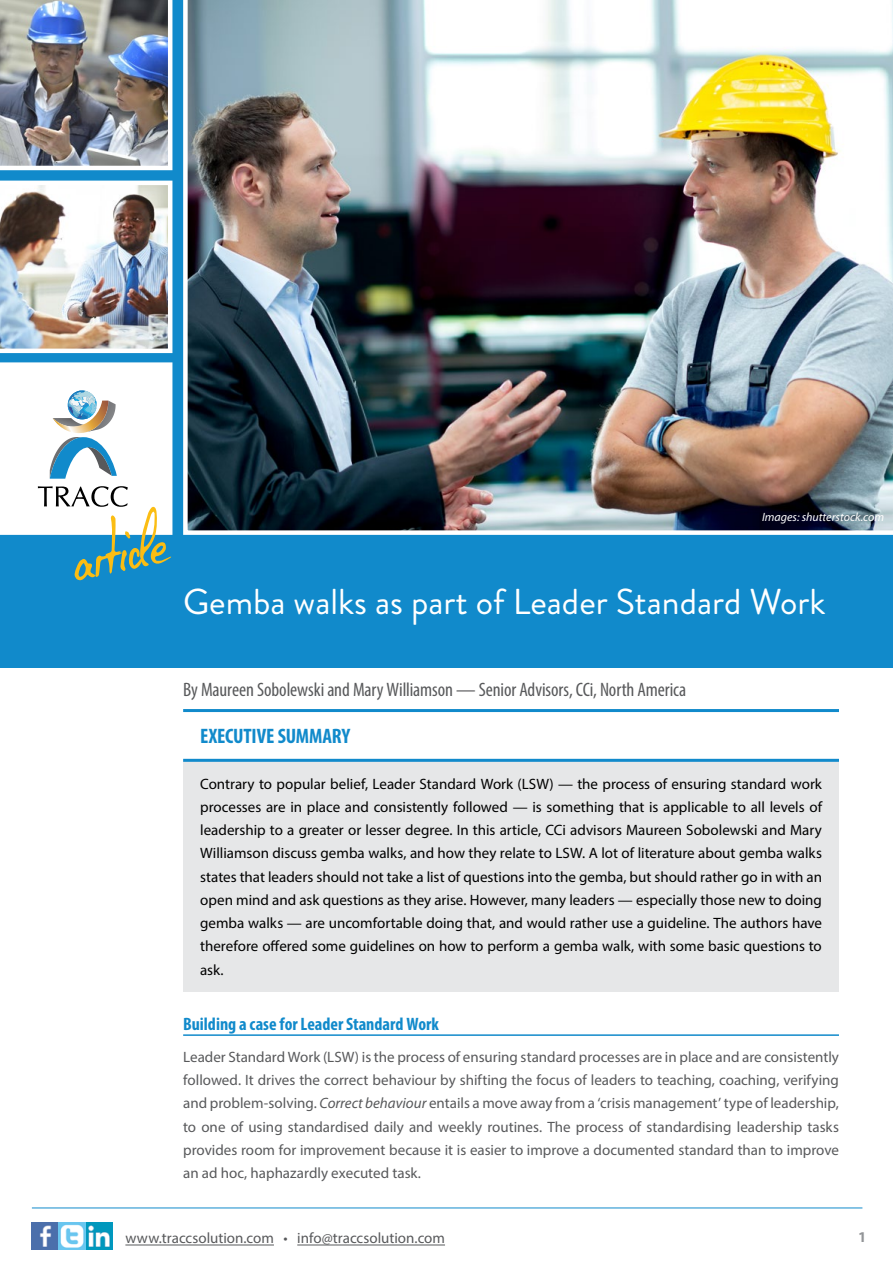
<style>
.page{position:relative;width:893px;height:1263px;background:#fff}
.page>*{position:absolute;margin:0;border:0;box-sizing:border-box;transform-origin:0 0}
.t1{font:84px "tudy 1311";color:#fbbd13}
.t2{font:36px "Brandon Grotesque";color:#fff}
.t3{font:700 condensed 21px "Myriad Pro";letter-spacing:-.005em;color:#118acb}
.t4{font:condensed 19.5px "Myriad Pro";letter-spacing:-.005em;color:#58595b}
.t5{font:700 condensed 18px "Myriad Pro";color:#118acb}
.t6{font:15px/23.2px "Myriad Pro";color:#000;text-align:justify}
.t7{font:15px/23.2px "Myriad Pro";color:#58595b;text-align:justify}
.t8{font:700 15px "Myriad Pro";color:#939598}
.t9{font:italic 12px "Myriad Pro";color:#fff}
.s1{font-style:italic}
</style>
<div class="page">
<hr style="left:125px;top:1244px;width:149px;height:1px;background:#58595b">
<hr style="left:297px;top:1244px;width:148px;height:1px;background:#58595b">
<img style="left:32px;top:1222px;width:81px;height:27px">
<hr style="left:32px;top:1207px;width:830px;height:1px;background:#118acb">
<div style="left:0;top:0;width:893px;height:668px;background:#118acb"></div>
<img style="left:183px;top:0;width:710px;height:535px">
<svg style="left:0;top:362px;width:172px;height:173px;background:#ebf0f2"></svg>
<img style="left:0;top:181px;width:172px;height:172px">
<hr style="left:183px;top:1034px;width:656px;height:2px;background:#118acb">
<div style="left:183px;top:760px;width:656px;height:231px;background:#e6e7e8"></div>
<hr style="left:183px;top:709px;width:656px;height:3px;background:#118acb">
<hr style="left:183px;top:759px;width:656px;height:3px;background:#118acb">
<img style="left:0;top:0;width:172px;height:170px">
<h1 class="t1" style="left:59px;top:503px;width:97px;rotate:-12deg">article</h1>
<p class="t9" style="left:762px;top:510px;width:124px">Images: shutterstock.com</p>
<h2 class="t2" style="left:183px;top:577px;width:644px">Gemba walks as part of Leader Standard Work</h2>
<h3 class="t4" style="left:183px;top:678px;width:505px">By Maureen Sobolewski and Mary Williamson — Senior Advisors, CCi, North America</h3>
<h3 class="t3" style="left:200px;top:723px;width:151px">EXECUTIVE SUMMARY</h3>
<p class="t6" style="left:200px;top:772px;width:623px">Contrary to popular belief, Leader Standard Work (LSW) — the process of ensuring standard work processes are in place and consistently followed — is something that is applicable to all levels of leadership to a greater or lesser degree. In this article, CCi advisors Maureen Sobolewski and Mary Williamson discuss gemba walks, and how they relate to LSW. A lot of literature about gemba walks states that leaders should not take a list of questions into the gemba, but should rather go in with an open mind and ask questions as they arise. However, many leaders — especially those new to doing gemba walks — are uncomfortable doing that, and would rather use a guideline. The authors have therefore offered some guidelines on how to perform a gemba walk, with some basic questions to ask.</p>
<p class="t5" style="left:183px;top:1013px;width:257px">Building a case for Leader Standard Work</p>
<p class="t7" style="left:183px;top:1045px;width:657px">Leader Standard Work (LSW) is the process of ensuring standard processes are in place and are consistently followed. It drives the correct behaviour by shifting the focus of leaders to teaching, coaching, verifying and problem-solving. <span class="s1">Correct behaviour</span> entails a move away from a ‘crisis management’ type of leadership, to one of using standardised daily and weekly routines. The process of standardising leadership tasks provides room for improvement because it is easier to improve a documented standard than to improve an ad hoc, haphazardly executed task.</p>
<p class="t7" style="left:125px;top:1226px;width:321px">www.traccsolution.com • info@traccsolution.com</p>
<p class="t8" style="left:858px;top:1227px;width:10px">1</p>
</div>
